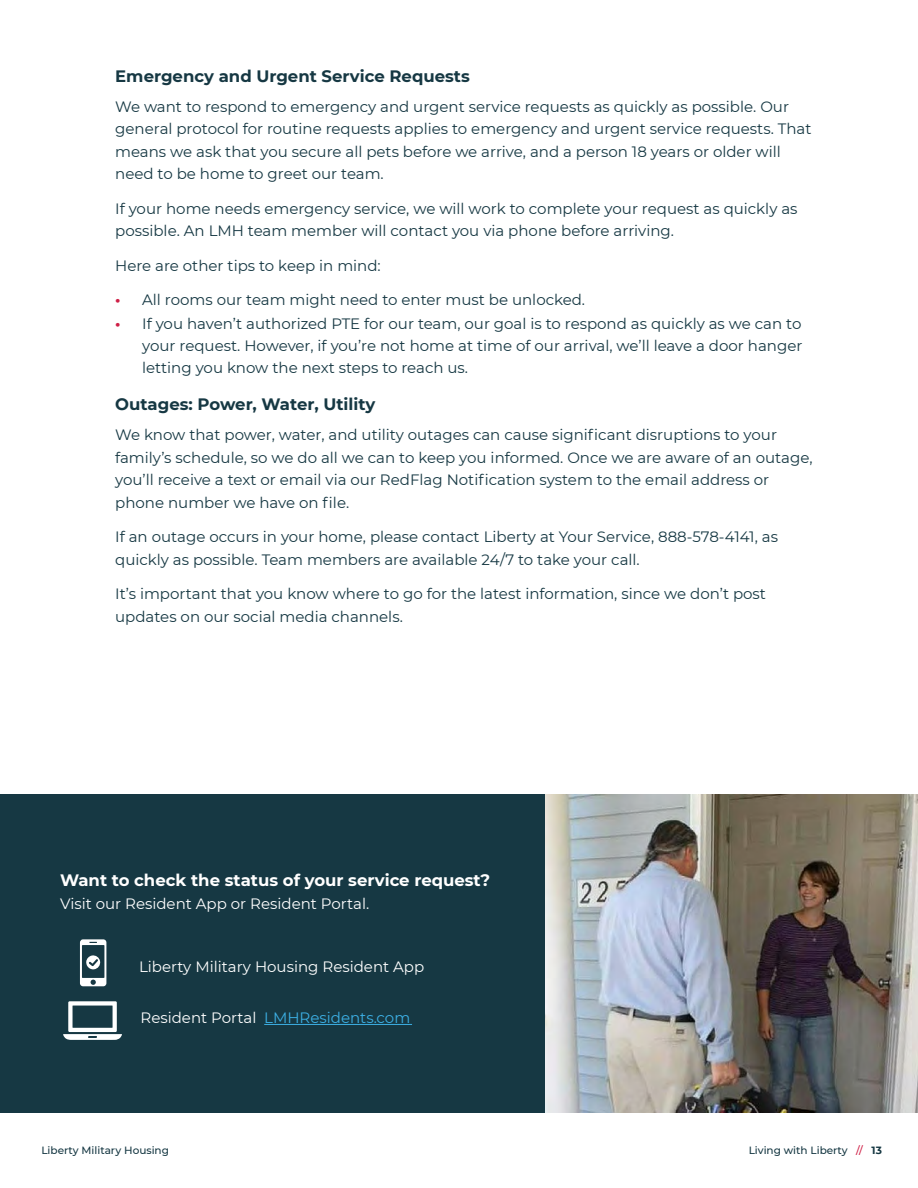
<style>
.page{position:relative;width:918px;height:1188px;background:#fff}
.page>*{position:absolute;margin:0;border:0;box-sizing:border-box;transform-origin:0 0}
.t1{font:700 16.5px "Montserrat";color:#163843}
.t2{font:700 16.5px "Montserrat";color:#fff}
.t3{font:15px/22.5px "Montserrat";color:#163843}
.t4{font:15px "Montserrat";color:#fff}
.t5{font:15px "Montserrat";color:#3cafe4}
.t6{font:500 10.5px "Montserrat";color:#163843}
.s1{font-weight:700;color:#cf1f46}
.s2{color:#fff}
.s3{color:#cf1f46}
.s4{font-weight:700}
</style>
<div class="page">
<div style="left:0;top:794px;width:545px;height:319px;background:#163843"></div>
<hr style="left:264px;top:1024px;width:148px;height:1px;background:#3cafe4">
<svg style="left:80px;top:939px;width:26px;height:47px"></svg>
<svg style="left:63px;top:1001px;width:59px;height:39px"></svg>
<img style="left:545px;top:794px;width:373px;height:319px">
<p class="t1" style="left:115px;top:64px;width:356px">Emergency and Urgent Service Requests</p>
<p class="t3" style="left:115px;top:95px;width:698px">We want to respond to emergency and urgent service requests as quickly as possible. Our general protocol for routine requests applies to emergency and urgent service requests. That means we ask that you secure all pets before we arrive, and a person 18 years or older will need to be home to greet our team.</p>
<p class="t3" style="left:115px;top:197px;width:684px">If your home needs emergency service, we will work to complete your request as quickly as possible. An LMH team member will contact you via phone before arriving.</p>
<p class="t3" style="left:115px;top:254px;width:267px">Here are other tips to keep in mind:</p>
<p class="t3" style="left:115px;top:288px;width:471px"><span class="s1">•</span> All rooms our team might need to enter must be unlocked.</p>
<p class="t3" style="left:142px;top:313px;width:662px;line-height:21.8px;text-align:justify;text-indent:-27px"><span class="s1">•</span> If you haven’t authorized PTE for our team, our goal is to respond as quickly as we can to your request. However, if you’re not home at time of our arrival, we’ll leave a door hanger letting you know the next steps to reach us.</p>
<p class="t1" style="left:115px;top:393px;width:262px">Outages: Power, Water, Utility</p>
<p class="t3" style="left:115px;top:423px;width:699px">We know that power, water, and utility outages can cause significant disruptions to your family’s schedule, so we do all we can to keep you informed. Once we are aware of an outage, you’ll receive a text or email via our RedFlag Notification system to the email address or phone number we have on file.</p>
<p class="t3" style="left:115px;top:525px;width:664px">If an outage occurs in your home, please contact Liberty at Your Service, 888-578-4141, as quickly as possible. Team members are available 24/7 to take your call.</p>
<p class="t3" style="left:115px;top:582px;width:652px">It’s important that you know where to go for the latest information, since we don’t post updates on our social media channels.</p>
<p class="t2" style="left:60px;top:869px;width:432px">Want to check the status of your service request?</p>
<p class="t4" style="left:60px;top:893px;width:311px">Visit our Resident App or Resident Portal.</p>
<p class="t4" style="left:139px;top:956px;width:287px">Liberty Military Housing Resident App</p>
<p class="t5" style="left:141px;top:1008px;width:271px"><span class="s2">Resident Portal</span> LMHResidents.com</p>
<p class="t6" style="left:41px;top:1143px;width:129px">Liberty Military Housing</p>
<p class="t6" style="left:749px;top:1143px;width:135px">Living with Liberty <span class="s3">//</span> <span class="s4">13</span></p>
</div>
